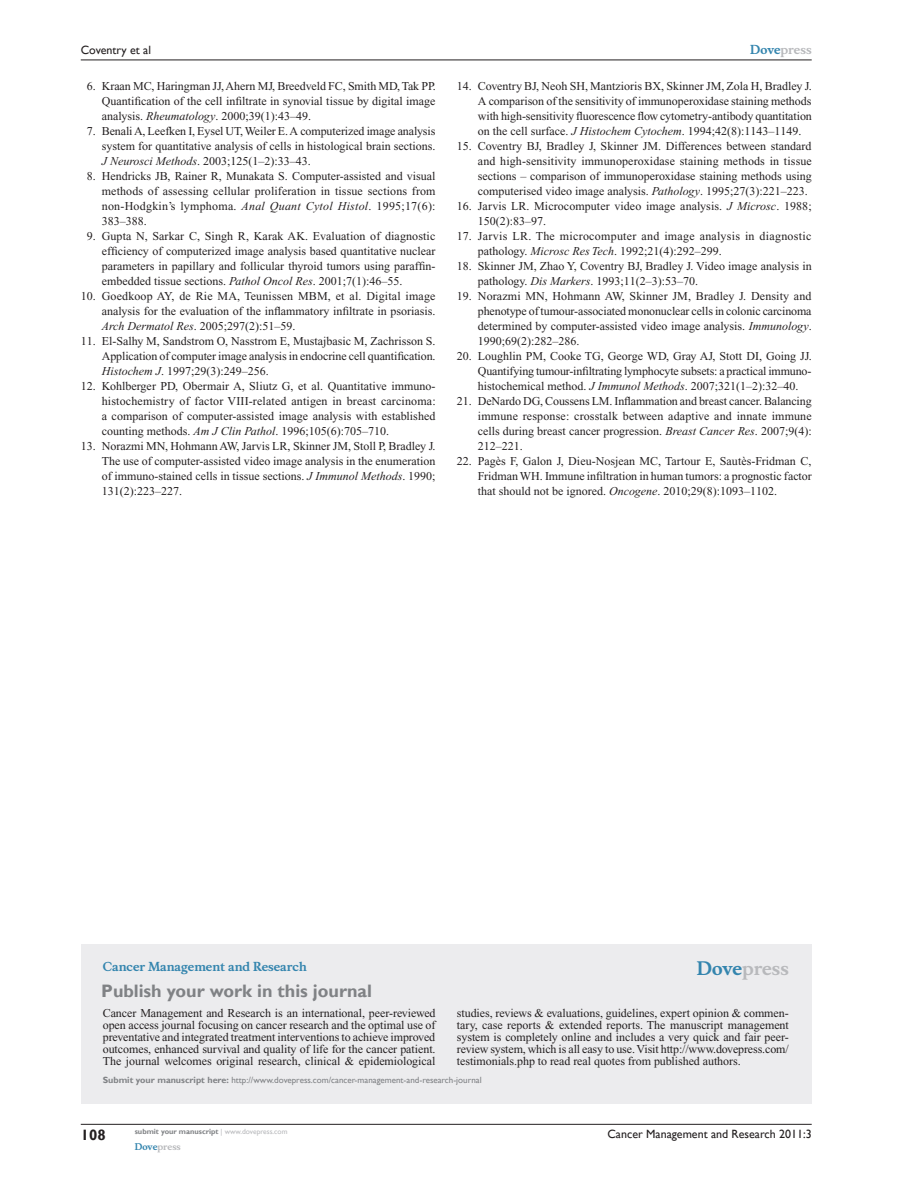
<style>
.page{position:relative;width:918px;height:1188px;background:#fff}
.page>*{position:absolute;margin:0;border:0;box-sizing:border-box;transform-origin:0 0}
.t1{font:700 18px "Gill Sans";color:#808285}
.t2{font:700 18px "Musee";color:#b8b9bc}
.t3{font:700 15px "Gill Sans";color:#231f20}
.t4{font:12px/15px "Times New Roman";color:#231f20;text-align:justify}
.t5{font:12px/15px "Times New Roman";letter-spacing:.02em;color:#231f20}
.t6{font:12px "Gill Sans";color:#231f20}
.t7{font:700 12px "Musee";color:#3485ae}
.t8{font:700 12px "Musee";color:#b8b9bc}
.t9{font:9px "Gill Sans";color:#808285}
.t10{font:700 9px "Musee";color:#b8b9bc}
.t11{font:700 7.5px "Gill Sans";color:#808285}
.s1{font-style:italic}
.s2{color:#3485ae}
.s3{font-weight:700}
.s4{font-weight:400;color:#b8b9bc}
</style>
<div class="page">
<div style="left:81px;top:944px;width:731px;height:159px;background:#ececee"></div>
<hr style="left:81px;top:1124px;width:731px;height:1px;background:#231f20">
<hr style="left:81px;top:60px;width:731px;height:1px;background:#231f20">
<p class="t6" style="left:81px;top:43px;width:72px">Coventry et al</p>
<p class="t4" style="left:102px;top:79px;width:336px;text-indent:-15px">6. Kraan MC, Haringman JJ, Ahern MJ, Breedveld FC, Smith MD, Tak PP.<br>Quantification of the cell infiltrate in synovial tissue by digital image analysis. <span class="s1">Rheumatology</span>. 2000;39(1):43–49.</p>
<p class="t4" style="left:102px;top:124px;width:335px;text-indent:-15px">7. Benali A, Leefken I, Eysel UT, Weiler E. A computerized image analysis system for quantitative analysis of cells in histological brain sections.<br><span class="s1">J Neurosci Methods</span>. 2003;125(1–2):33–43.</p>
<p class="t4" style="left:102px;top:169px;width:335px;text-indent:-15px">8. Hendricks JB, Rainer R, Munakata S. Computer-assisted and visual methods of assessing cellular proliferation in tissue sections from non-Hodgkin’s lymphoma. <span class="s1">Anal Quant Cytol Histol</span>. 1995;17(6):<br>383–388.</p>
<p class="t4" style="left:102px;top:229px;width:335px;text-indent:-15px">9. Gupta N, Sarkar C, Singh R, Karak AK. Evaluation of diagnostic efficiency of computerized image analysis based quantitative nuclear parameters in papillary and follicular thyroid tumors using paraffin&shy;embedded tissue sections. <span class="s1">Pathol Oncol Res</span>. 2001;7(1):46–55.</p>
<p class="t4" style="left:102px;top:289px;width:335px;text-indent:-21px">10. Goedkoop AY, de Rie MA, Teunissen MBM, et al. Digital image analysis for the evaluation of the inflammatory infiltrate in psoriasis.<br><span class="s1">Arch Dermatol Res</span>. 2005;297(2):51–59.</p>
<p class="t4" style="left:102px;top:334px;width:335px;text-indent:-21px">11. El-Salhy M, Sandstrom O, Nasstrom E, Mustajbasic M, Zachrisson S.<br>Application of computer image analysis in endocrine cell quantification.<br><span class="s1">Histochem J</span>. 1997;29(3):249–256.</p>
<p class="t4" style="left:102px;top:379px;width:335px;text-indent:-21px">12. Kohlberger PD, Obermair A, Sliutz G, et al. Quantitative immuno&shy;histochemistry of factor VIII-related antigen in breast carcinoma: a comparison of computer-assisted image analysis with established counting methods. <span class="s1">Am J Clin Pathol</span>. 1996;105(6):705–710.</p>
<p class="t4" style="left:102px;top:439px;width:335px;text-indent:-21px">13. Norazmi MN, Hohmann AW, Jarvis LR, Skinner JM, Stoll P, Bradley J.<br>The use of computer-assisted video image analysis in the enumeration of immuno-stained cells in tissue sections. <span class="s1">J Immunol Methods</span>. 1990; 131(2):223–227.</p>
<p class="t8" style="left:750px;top:43px;width:63px"><span class="s2">Dove</span>press</p>
<p class="t4" style="left:478px;top:79px;width:336px;text-indent:-21px">14. Coventry BJ, Neoh SH, Mantzioris BX, Skinner JM, Zola H, Bradley J.<br>A comparison of the sensitivity of immunoperoxidase staining methods with high-sensitivity fluorescence flow cytometry-antibody quantitation on the cell surface. <span class="s1">J Histochem Cytochem</span>. 1994;42(8):1143–1149.</p>
<p class="t4" style="left:478px;top:139px;width:336px;text-indent:-21px">15. Coventry BJ, Bradley J, Skinner JM. Differences between standard and high-sensitivity immunoperoxidase staining methods in tissue sections – comparison of immunoperoxidase staining methods using computerised video image analysis. <span class="s1">Pathology</span>. 1995;27(3):221–223.</p>
<p class="t4" style="left:478px;top:199px;width:335px;text-indent:-21px">16. Jarvis LR. Microcomputer video image analysis. <span class="s1">J Microsc</span>. 1988;<br>150(2):83–97.</p>
<p class="t5" style="left:478px;top:229px;width:335px;text-indent:-21px">17. Jarvis LR. The microcomputer and image analysis in diagnostic pathology. <span class="s1">Microsc Res Tech</span>. 1992;21(4):292–299.</p>
<p class="t4" style="left:478px;top:259px;width:335px;text-indent:-21px">18. Skinner JM, Zhao Y, Coventry BJ, Bradley J. Video image analysis in pathology. <span class="s1">Dis Markers</span>. 1993;11(2–3):53–70.</p>
<p class="t4" style="left:478px;top:289px;width:335px;text-indent:-21px">19. Norazmi MN, Hohmann AW, Skinner JM, Bradley J. Density and phenotype of tumour-associated mononuclear cells in colonic carcinoma determined by computer-assisted video image analysis. <span class="s1">Immunology</span>.<br>1990;69(2):282–286.</p>
<p class="t4" style="left:478px;top:349px;width:335px;text-indent:-21px">20. Loughlin PM, Cooke TG, George WD, Gray AJ, Stott DI, Going JJ.<br>Quantifying tumour-infiltrating lymphocyte subsets: a practical immuno&shy;histochemical method. <span class="s1">J Immunol Methods</span>. 2007;321(1–2):32–40.</p>
<p class="t4" style="left:478px;top:394px;width:335px;text-indent:-21px">21. DeNardo DG, Coussens LM. Inflammation and breast cancer. Balancing immune response: crosstalk between adaptive and innate immune cells during breast cancer progression. <span class="s1">Breast Cancer Res</span>. 2007;9(4):<br>212–221.</p>
<p class="t4" style="left:478px;top:454px;width:336px;text-indent:-21px">22. Pagès F, Galon J, Dieu-Nosjean MC, Tartour E, Sautès-Fridman C, Fridman WH. Immune infiltration in human tumors: a prognostic factor that should not be ignored. <span class="s1">Oncogene</span>. 2010;29(8):1093–1102.</p>
<p class="t7" style="left:103px;top:959px;width:206px">Cancer Management and Research</p>
<h1 class="t1" style="left:101px;top:980px;width:272px">Publish your work in this journal</h1>
<h1 class="t2" style="left:697px;top:958px;width:94px"><span class="s2">Dove</span>press</h1>
<p class="t4" style="left:103px;top:1007px;width:334px;line-height:12px">Cancer Management and Research is an international, peer-reviewed open access journal focusing on cancer research and the optimal use of preventative and integrated treatment interventions to achieve improved outcomes, enhanced survival and quality of life for the cancer patient.<br>The journal welcomes original research, clinical &amp; epidemiological</p>
<p class="t4" style="left:457px;top:1007px;width:334px;line-height:12px">studies, reviews &amp; evaluations, guidelines, expert opinion &amp; commen&shy;tary, case reports &amp; extended reports. The manuscript management system is completely online and includes a very quick and fair peer&shy;review system, which is all easy to use. Visit http://www.dovepress.com/ testimonials.php to read real quotes from published authors.</p>
<p class="t9" style="left:103px;top:1075px;width:380px"><span class="s3">Submit your manuscript here:</span> http://www.dovepress.com/cancer-management-and-research-journal</p>
<p class="t3" style="left:81px;top:1126px;width:26px">108</p>
<p class="t11" style="left:135px;top:1127px;width:154px">submit your manuscript <span class="s4">| www.dovepress.com</span></p>
<p class="t10" style="left:135px;top:1141px;width:48px"><span class="s2">Dove</span>press</p>
<p class="t6" style="left:607px;top:1127px;width:206px">Cancer Management and Research 2011:3</p>
</div>
